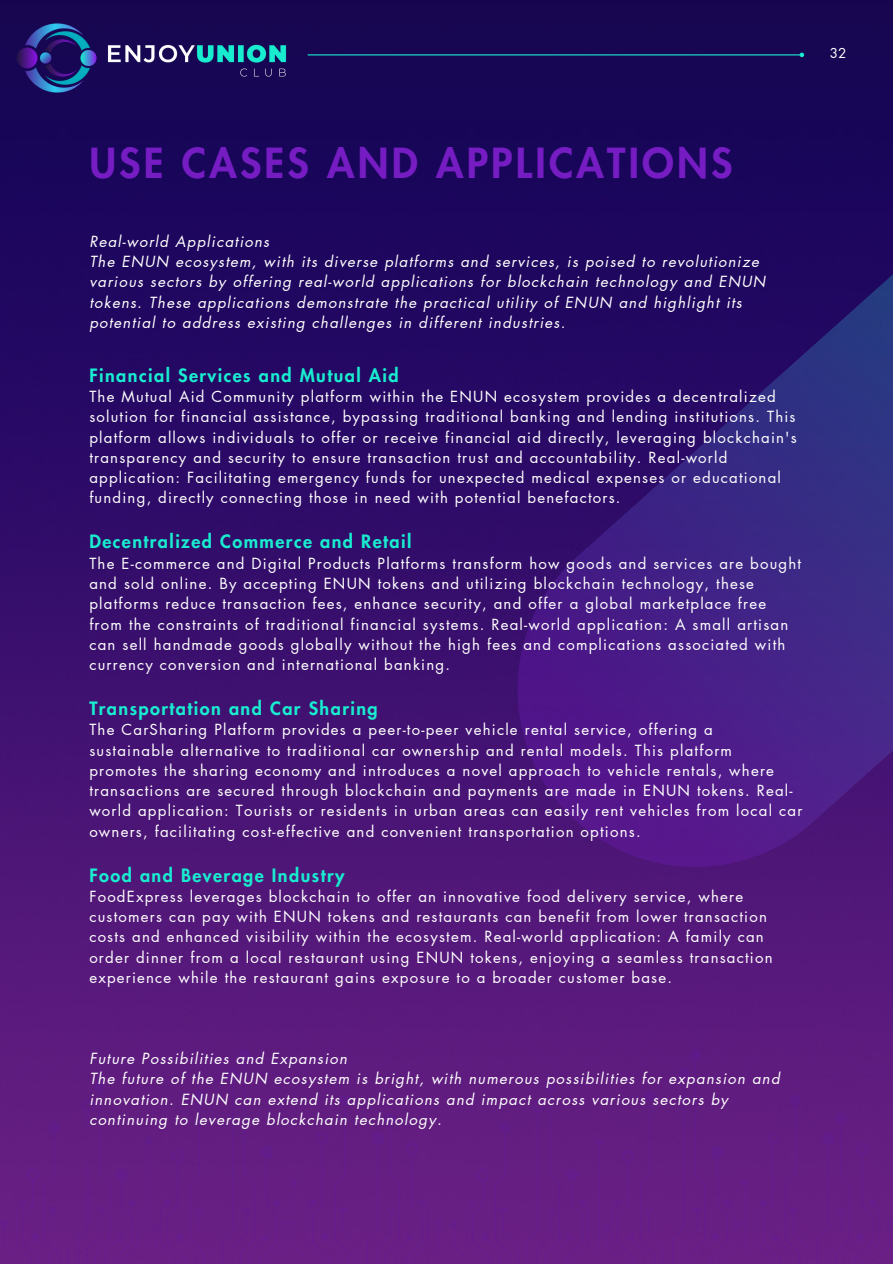
<style>
.page{position:relative;width:893px;height:1264px;background:#fff}
.page>*{position:absolute;margin:0;border:0;box-sizing:border-box;transform-origin:0 0}
.t1{font:800 40.5px "Futura LT Pro";letter-spacing:.08em;color:#761cc3}
.t2{font:800 18px "Futura LT Pro";letter-spacing:.08em;color:#19ecd0}
.t3{font:15px/20.2px "Futura LT Pro";letter-spacing:.08em;color:#fff}
.t4{font:italic 15px/20.2px "Futura LT Pro";letter-spacing:.08em;color:#fff}
.t5{font:13.5px "Futura LT Pro";color:#fff}
</style>
<div class="page">
<img style="left:0;top:0;width:892px;height:1263px">
<div style="left:740px;top:1179px;width:8px;height:7px;background:#641d8b;border-radius:4px"></div>
<div style="left:450px;top:1220px;width:8px;height:7px;background:#651d8b;border-radius:4px"></div>
<div style="left:595px;top:1138px;width:8px;height:7px;background:#621d8a;border-radius:4px"></div>
<div style="left:756px;top:1094px;width:52px;height:168px;background:#651e82"></div>
<div style="left:466px;top:1122px;width:52px;height:140px;background:#661e83"></div>
<div style="left:527px;top:1081px;width:61px;height:181px;background:#651e82"></div>
<div style="left:602px;top:1090px;width:61px;height:172px;background:#651e82"></div>
<div style="left:817px;top:1113px;width:75px;height:149px;background:#661e83"></div>
<div style="left:672px;top:1049px;width:73px;height:213px;background:#641e82"></div>
<div style="left:290px;top:1179px;width:7px;height:7px;background:#641d8b;border-radius:4px"></div>
<div style="left:0;top:1220px;width:8px;height:7px;background:#651d8b;border-radius:4px"></div>
<div style="left:145px;top:1138px;width:8px;height:7px;background:#621c89;border-radius:4px"></div>
<div style="left:306px;top:1094px;width:52px;height:168px;background:#651e82"></div>
<div style="left:16px;top:1122px;width:52px;height:140px;background:#661e83"></div>
<div style="left:77px;top:1081px;width:61px;height:181px;background:#651e82"></div>
<div style="left:152px;top:1090px;width:61px;height:172px;background:#651e82"></div>
<div style="left:367px;top:1113px;width:76px;height:149px;background:#661e82"></div>
<div style="left:222px;top:1049px;width:73px;height:213px;background:#641e82"></div>
<svg style="left:444px;top:90px;width:448px;height:850px;background:#351472"></svg>
<img style="left:13px;top:15px;width:279px;height:84px">
<hr style="left:308px;top:54px;width:491px;height:1px;background:#1aebd0">
<svg style="left:799px;top:53px;width:5px;height:4px"></svg>
<p class="t5" style="left:829px;top:47px;width:18px">32</p>
<p class="t1" style="left:89px;top:145px;width:644px">USE CASES AND APPLICATIONS</p>
<p class="t4" style="left:89px;top:232px;width:181px">Real-world Applications</p>
<h1 class="t4" style="left:89px;top:252px;width:677px">The ENUN ecosystem, with its diverse platforms and services, is poised to revolutionize various sectors by offering real-world applications for blockchain technology and ENUN tokens. These applications demonstrate the practical utility of ENUN and highlight its potential to address existing challenges in different industries.</h1>
<p class="t2" style="left:89px;top:367px;width:311px">Financial Services and Mutual Aid</p>
<p class="t3" style="left:89px;top:387px;width:709px">The Mutual Aid Community platform within the ENUN ecosystem provides a decentralized solution for financial assistance, bypassing traditional banking and lending institutions. This platform allows individuals to offer or receive financial aid directly, leveraging blockchain's transparency and security to ensure transaction trust and accountability. Real-world application: Facilitating emergency funds for unexpected medical expenses or educational funding, directly connecting those in need with potential benefactors.</p>
<p class="t2" style="left:89px;top:533px;width:323px">Decentralized Commerce and Retail</p>
<p class="t3" style="left:89px;top:553px;width:713px">The E-commerce and Digital Products Platforms transform how goods and services are bought and sold online. By accepting ENUN tokens and utilizing blockchain technology, these platforms reduce transaction fees, enhance security, and offer a global marketplace free from the constraints of traditional financial systems. Real-world application: A small artisan can sell handmade goods globally without the high fees and complications associated with currency conversion and international banking.</p>
<p class="t2" style="left:89px;top:700px;width:290px">Transportation and Car Sharing</p>
<p class="t3" style="left:89px;top:720px;width:714px">The CarSharing Platform provides a peer-to-peer vehicle rental service, offering a<br>sustainable alternative to traditional car ownership and rental models. This platform promotes the sharing economy and introduces a novel approach to vehicle rentals, where transactions are secured through blockchain and payments are made in ENUN tokens. Real&shy;world application: Tourists or residents in urban areas can easily rent vehicles from local car owners, facilitating cost-effective and convenient transportation options.</p>
<p class="t2" style="left:89px;top:866px;width:256px">Food and Beverage Industry</p>
<p class="t3" style="left:89px;top:886px;width:684px">FoodExpress leverages blockchain to offer an innovative food delivery service, where customers can pay with ENUN tokens and restaurants can benefit from lower transaction costs and enhanced visibility within the ecosystem. Real-world application: A family can order dinner from a local restaurant using ENUN tokens, enjoying a seamless transaction experience while the restaurant gains exposure to a broader customer base.</p>
<p class="t4" style="left:89px;top:1048px;width:259px">Future Possibilities and Expansion</p>
<p class="t4" style="left:89px;top:1069px;width:691px">The future of the ENUN ecosystem is bright, with numerous possibilities for expansion and innovation. ENUN can extend its applications and impact across various sectors by continuing to leverage blockchain technology.</p>
</div>
